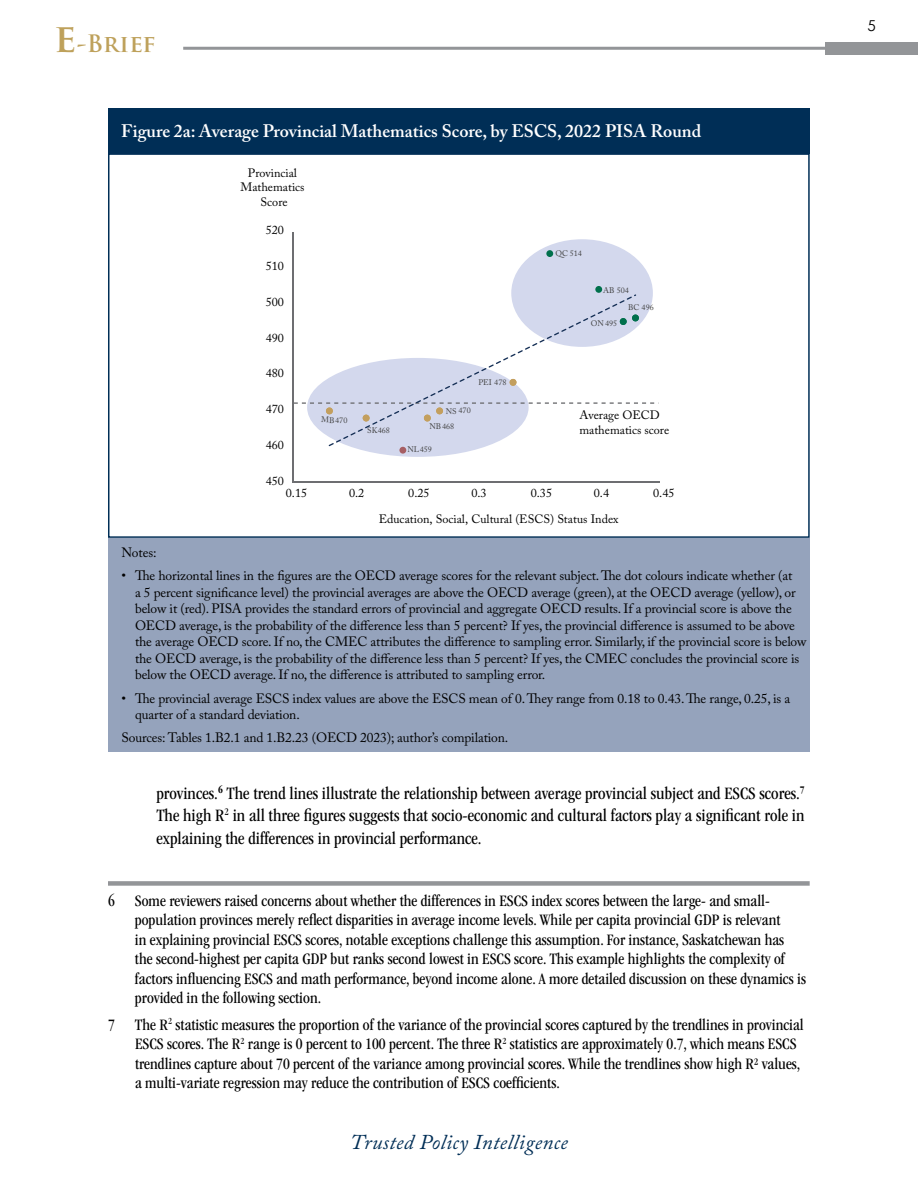
<style>
.page{position:relative;width:918px;height:1188px;background:#fff}
.page>*{position:absolute;margin:0;border:0;box-sizing:border-box;transform-origin:0 0}
.t1{font:700 23.4px "Trajan Pro";color:#bea15b}
.t2{font:italic 21px "Adobe Caslon Pro";letter-spacing:.02em;color:#002e56}
.t3{font:condensed 18px/22.5px "ITC Garamond Std";color:#000;text-align:justify}
.t4{font:600 18px "Adobe Caslon Pro";color:#fff}
.t5{font:condensed 16.5px/19.5px "ITC Garamond Std";color:#000}
.t6{font:15px "Century Gothic";color:#000}
.t7{font:13.5px/16.5px "Adobe Caslon Pro";letter-spacing:-.01em;color:#000}
.t8{font:12.15px/14.5px "Adobe Caslon Pro";color:#000;text-align:center}
.t9{font:8.1px/16.2px "Adobe Caslon Pro";color:#414141}
.s1{font-size:38.7px}
</style>
<div class="page">
<div style="left:826px;top:42px;width:92px;height:13px;background:#939598"></div>
<hr style="left:183px;top:47px;width:646px;height:3px;background:#939598">
<div style="left:108px;top:881px;width:702px;height:5px;background:#939598"></div>
<div style="left:108px;top:153px;width:702px;height:385px;background:#fff;border:2px solid #002e56"></div>
<div style="left:108px;top:108px;width:702px;height:45px;background:#002e56"></div>
<div style="left:108px;top:538px;width:702px;height:214px;background:#95a3bc"></div>
<hr style="left:292px;top:232px;width:1px;height:250px;background:#6d6e71">
<hr style="left:293px;top:482px;width:367px;height:1px;background:#6d6e71">
<div style="left:307px;top:358px;width:222px;height:99px;background:#d3d8ed;border-radius:50%"></div>
<div style="left:511px;top:239px;width:142px;height:108px;background:#d3d8ed;border-radius:50%"></div>
<svg style="left:294px;top:402px;width:365px;height:2px"></svg>
<svg style="left:329px;top:294px;width:307px;height:152px"></svg>
<div style="left:399px;top:447px;width:7px;height:7px;background:#a65e63;border-radius:50%"></div>
<div style="left:510px;top:379px;width:6px;height:7px;background:#c39f5e;border-radius:50%"></div>
<div style="left:436px;top:407px;width:7px;height:7px;background:#c39f5e;border-radius:50%"></div>
<div style="left:424px;top:415px;width:7px;height:6px;background:#c39f5e;border-radius:50%"></div>
<div style="left:326px;top:407px;width:7px;height:7px;background:#c39f5e;border-radius:50%"></div>
<div style="left:363px;top:415px;width:7px;height:6px;background:#c39f5e;border-radius:50%"></div>
<div style="left:546px;top:250px;width:7px;height:7px;background:#00704c;border-radius:50%"></div>
<div style="left:620px;top:318px;width:7px;height:7px;background:#00704c;border-radius:50%"></div>
<div style="left:595px;top:286px;width:7px;height:7px;background:#00704c;border-radius:50%"></div>
<div style="left:632px;top:315px;width:7px;height:6px;background:#00704c;border-radius:50%"></div>
<svg style="left:329px;top:417px;width:5px;height:6px"></svg>
<h1 class="t1" style="left:54px;top:29px;width:103px"><span class="s1">e</span>-Brief</h1>
<h3 class="t4" style="left:121px;top:121px;width:582px">Figure 2a: Average Provincial Mathematics Score, by ESCS, 2022 PISA Round</h3>
<p class="t8" style="left:240px;top:165px;width:66px">Provincial<br>Mathematics<br>Score</p>
<p class="t8" style="left:266px;top:223px;width:20px">520</p>
<p class="t8" style="left:266px;top:259px;width:20px">510</p>
<p class="t8" style="left:266px;top:294px;width:20px">500</p>
<p class="t8" style="left:266px;top:330px;width:20px">490</p>
<p class="t8" style="left:266px;top:366px;width:20px">480</p>
<p class="t8" style="left:266px;top:402px;width:20px">470</p>
<p class="t8" style="left:266px;top:437px;width:20px">460</p>
<p class="t8" style="left:266px;top:473px;width:20px">450</p>
<p class="t9" style="left:335px;top:412px;width:14px">470</p>
<p class="t9" style="left:367px;top:422px;width:24px">SK468</p>
<p class="t9" style="left:478px;top:374px;width:30px">PEI 478</p>
<p class="t9" style="left:429px;top:402px;width:43px;text-indent:16px">NS 470<br>NB468</p>
<p class="t9" style="left:408px;top:441px;width:26px">NL459</p>
<p class="t9" style="left:556px;top:245px;width:28px">QC 514</p>
<p class="t9" style="left:628px;top:282px;width:27px;line-height:16.6px;text-indent:-25px">AB 504<br>BC 496</p>
<p class="t9" style="left:591px;top:315px;width:28px">ON495</p>
<p class="t8" style="left:579px;top:408px;width:91px;text-align:left">Average OECD mathematics score</p>
<p class="t8" style="left:286px;top:486px;width:23px">0.15</p>
<p class="t8" style="left:349px;top:486px;width:17px">0.2</p>
<p class="t8" style="left:408px;top:486px;width:23px">0.25</p>
<p class="t8" style="left:471px;top:486px;width:17px">0.3</p>
<p class="t8" style="left:531px;top:486px;width:23px">0.35</p>
<p class="t8" style="left:594px;top:486px;width:17px">0.4</p>
<p class="t8" style="left:653px;top:486px;width:23px">0.45</p>
<p class="t8" style="left:379px;top:511px;width:241px">Education, Social, Cultural (ESCS) Status Index</p>
<p class="t7" style="left:122px;top:544px;width:36px">Notes:</p>
<p class="t7" style="left:135px;top:567px;width:673px;text-indent:-14px">• The horizontal lines in the figures are the OECD average scores for the relevant subject. The dot colours indicate whether (at<br>a 5 percent significance level) the provincial averages are above the OECD average (green), at the OECD average (yellow), or below it (red). PISA provides the standard errors of provincial and aggregate OECD results. If a provincial score is above the OECD average, is the probability of the difference less than 5 percent? If yes, the provincial difference is assumed to be above the average OECD score. If no, the CMEC attributes the difference to sampling error. Similarly, if the provincial score is below the OECD average, is the probability of the difference less than 5 percent? If yes, the CMEC concludes the provincial score is below the OECD average. If no, the difference is attributed to sampling error.</p>
<p class="t7" style="left:135px;top:690px;width:657px;text-indent:-14px">• The provincial average ESCS index values are above the ESCS mean of 0. They range from 0.18 to 0.43. The range, 0.25, is a quarter of a standard deviation.</p>
<p class="t7" style="left:122px;top:729px;width:388px">Sources: Tables 1.B2.1 and 1.B2.23 (OECD 2023); author’s compilation.</p>
<p class="t3" style="left:156px;top:782px;width:650px">provinces.<sup>6</sup> The trend lines illustrate the relationship between average provincial subject and ESCS scores.<sup>7<br></sup>The high R<sup>2</sup> in all three figures suggests that socio-economic and cultural factors play a significant role in explaining the differences in provincial performance.</p>
<p class="t5" style="left:135px;top:891px;width:673px;text-indent:-27px">6 Some reviewers raised concerns about whether the differences in ESCS index scores between the large- and small&shy;population provinces merely reflect disparities in average income levels. While per capita provincial GDP is relevant<br>in explaining provincial ESCS scores, notable exceptions challenge this assumption. For instance, Saskatchewan has the second-highest per capita GDP but ranks second lowest in ESCS score. This example highlights the complexity of factors influencing ESCS and math performance, beyond income alone. A more detailed discussion on these dynamics is provided in the following section.</p>
<p class="t5" style="left:135px;top:1015px;width:670px;text-indent:-27px">7 The R<sup>2</sup> statistic measures the proportion of the variance of the provincial scores captured by the trendlines in provincial ESCS scores. The R<sup>2</sup> range is 0 percent to 100 percent. The three R<sup>2</sup> statistics are approximately 0.7, which means ESCS trendlines capture about 70 percent of the variance among provincial scores. While the trendlines show high R² values, a multi-variate regression may reduce the contribution of ESCS coefficients.</p>
<h2 class="t2" style="left:350px;top:1130px;width:219px">Trusted Policy Intelligence</h2>
<p class="t6" style="left:868px;top:15px;width:10px">5</p>
</div>
